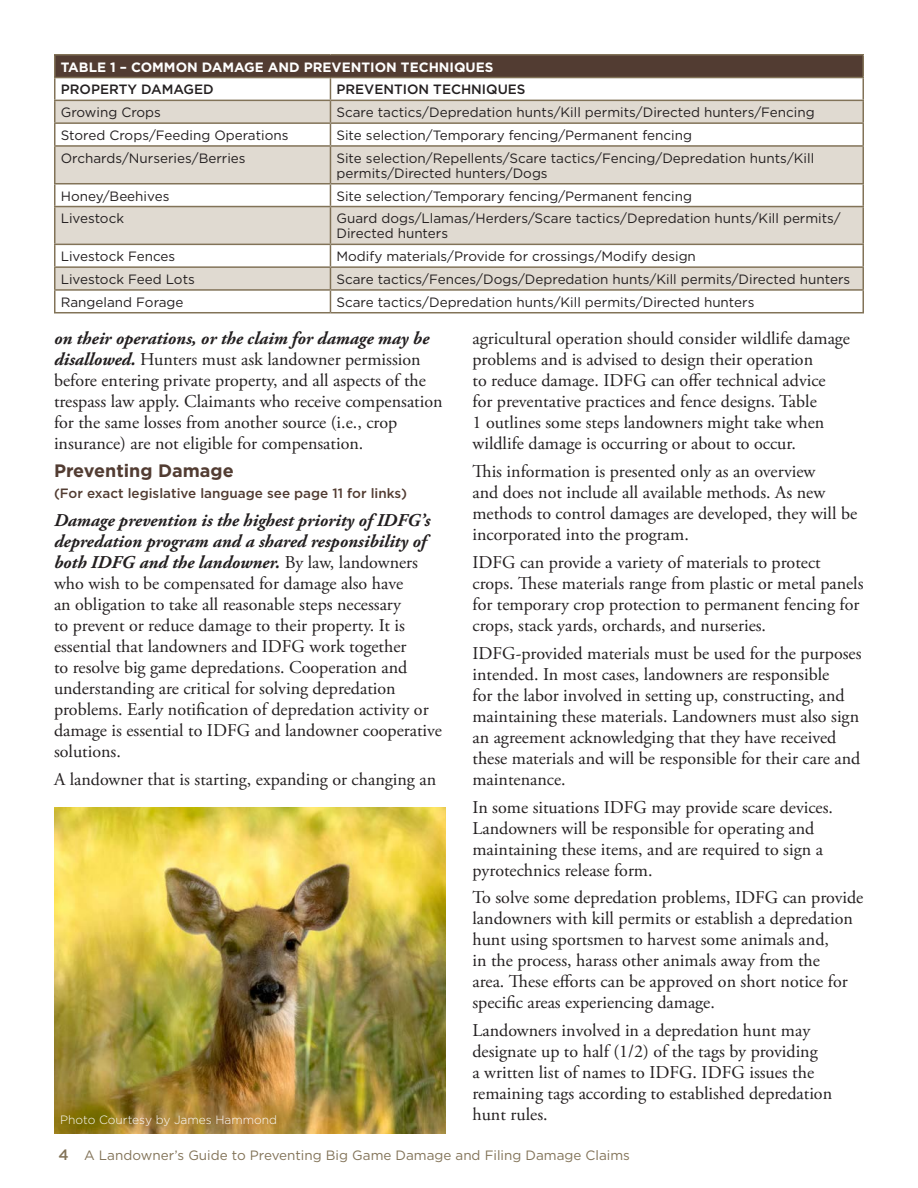
<style>
.page{position:relative;width:918px;height:1188px;background:#fff}
.page>*{position:absolute;margin:0;border:0;box-sizing:border-box;transform-origin:0 0}
.Body_Text{font:18px/21px "Adobe Garamond Pro";color:#231f20}
.SubHead{font:700 18px "Gotham";color:#523c32}
.t1{font:13.5px/15px "Gotham";color:#231f20}
.t2{font:13.5px "Gotham";color:#827358}
.SubHead-2{font:500 13.5px "Gotham";color:#523c32}
.t3{font:700 13.5px "Gotham";color:#fff}
.t4{font:500 13.5px "Gotham";color:#231f20}
.Photo_Cred{font:300 12px "Gotham";color:#fff}
.s1{font-weight:700;font-style:italic}
.s2{font-weight:500;font-size:15px}
</style>
<div class="page">
<div style="left:55px;top:55px;width:808px;height:23px;background:#523c32"></div>
<svg style="left:56px;top:101px;width:806px;height:188px;fill:#e0dad1"></svg>
<hr style="left:54px;top:78px;width:2px;height:22px;background:#827358">
<hr style="left:862px;top:78px;width:2px;height:22px;background:#827358">
<hr style="left:54px;top:100px;width:276px;height:1px;background:#827358">
<hr style="left:54px;top:101px;width:2px;height:21px;background:#827358">
<hr style="left:330px;top:100px;width:534px;height:1px;background:#827358">
<hr style="left:862px;top:101px;width:2px;height:21px;background:#827358">
<hr style="left:54px;top:122px;width:276px;height:2px;background:#827358">
<hr style="left:54px;top:124px;width:2px;height:21px;background:#827358">
<hr style="left:330px;top:122px;width:534px;height:2px;background:#827358">
<svg style="left:330px;top:78px;width:1px;height:67px"></svg>
<hr style="left:862px;top:124px;width:2px;height:21px;background:#827358">
<hr style="left:54px;top:145px;width:276px;height:2px;background:#827358">
<hr style="left:54px;top:147px;width:2px;height:36px;background:#827358">
<hr style="left:330px;top:145px;width:534px;height:2px;background:#827358">
<hr style="left:330px;top:147px;width:1px;height:36px;background:#827358">
<hr style="left:862px;top:147px;width:2px;height:36px;background:#827358">
<hr style="left:54px;top:183px;width:276px;height:1px;background:#827358">
<hr style="left:54px;top:184px;width:2px;height:22px;background:#827358">
<hr style="left:330px;top:183px;width:534px;height:1px;background:#827358">
<svg style="left:330px;top:184px;width:1px;height:22px"></svg>
<hr style="left:862px;top:184px;width:2px;height:22px;background:#827358">
<hr style="left:54px;top:206px;width:276px;height:1px;background:#827358">
<hr style="left:54px;top:207px;width:2px;height:37px;background:#827358">
<hr style="left:330px;top:206px;width:534px;height:1px;background:#827358">
<hr style="left:330px;top:207px;width:1px;height:37px;background:#827358">
<hr style="left:862px;top:207px;width:2px;height:37px;background:#827358">
<hr style="left:54px;top:244px;width:276px;height:1px;background:#827358">
<hr style="left:54px;top:245px;width:2px;height:21px;background:#827358">
<hr style="left:330px;top:244px;width:534px;height:1px;background:#827358">
<hr style="left:862px;top:245px;width:2px;height:21px;background:#827358">
<hr style="left:54px;top:266px;width:276px;height:2px;background:#827358">
<hr style="left:54px;top:268px;width:2px;height:21px;background:#827358">
<hr style="left:330px;top:266px;width:534px;height:2px;background:#827358">
<hr style="left:862px;top:268px;width:2px;height:21px;background:#827358">
<hr style="left:54px;top:289px;width:276px;height:2px;background:#827358">
<hr style="left:54px;top:291px;width:2px;height:21px;background:#827358">
<hr style="left:330px;top:289px;width:534px;height:2px;background:#827358">
<svg style="left:330px;top:245px;width:1px;height:67px"></svg>
<hr style="left:862px;top:291px;width:2px;height:21px;background:#827358">
<hr style="left:54px;top:312px;width:276px;height:1px;background:#827358">
<hr style="left:330px;top:312px;width:534px;height:1px;background:#827358">
<hr style="left:54px;top:54px;width:276px;height:2px;background:#827358">
<hr style="left:54px;top:55px;width:2px;height:22px;background:#827358">
<hr style="left:330px;top:54px;width:534px;height:2px;background:#827358">
<hr style="left:862px;top:55px;width:2px;height:22px;background:#827358">
<hr style="left:54px;top:77px;width:276px;height:1px;background:#827358">
<hr style="left:330px;top:77px;width:534px;height:1px;background:#827358">
<img style="left:54px;top:807px;width:392px;height:327px">
<p class="t3" style="left:61px;top:58px;width:434px">TABLE 1 – COMMON DAMAGE AND PREVENTION TECHNIQUES</p>
<p class="t4" style="left:61px;top:81px;width:155px">PROPERTY DAMAGED</p>
<p class="t4" style="left:336px;top:81px;width:191px">PREVENTION TECHNIQUES</p>
<p class="t1" style="left:61px;top:105px;width:102px">Growing Crops</p>
<p class="t1" style="left:336px;top:105px;width:480px">Scare tactics/Depredation hunts/Kill permits/Directed hunters/Fencing</p>
<p class="t1" style="left:61px;top:127px;width:229px">Stored Crops/Feeding Operations</p>
<p class="t1" style="left:336px;top:127px;width:357px">Site selection/Temporary fencing/Permanent fencing</p>
<p class="t1" style="left:61px;top:150px;width:186px">Orchards/Nurseries/Berries</p>
<p class="t1" style="left:336px;top:150px;width:479px">Site selection/Repellents/Scare tactics/Fencing/Depredation hunts/Kill permits/Directed hunters/Dogs</p>
<p class="t1" style="left:61px;top:188px;width:110px">Honey/Beehives</p>
<p class="t1" style="left:336px;top:188px;width:357px">Site selection/Temporary fencing/Permanent fencing</p>
<p class="t1" style="left:61px;top:211px;width:65px">Livestock</p>
<p class="t1" style="left:336px;top:211px;width:506px">Guard dogs/Llamas/Herders/Scare tactics/Depredation hunts/Kill permits/<br>Directed hunters</p>
<p class="t1" style="left:61px;top:249px;width:116px">Livestock Fences</p>
<p class="t1" style="left:336px;top:249px;width:361px">Modify materials/Provide for crossings/Modify design</p>
<p class="t1" style="left:61px;top:271px;width:136px">Livestock Feed Lots</p>
<p class="t1" style="left:336px;top:271px;width:515px">Scare tactics/Fences/Dogs/Depredation hunts/Kill permits/Directed hunters</p>
<p class="t1" style="left:61px;top:294px;width:124px">Rangeland Forage</p>
<p class="t1" style="left:336px;top:294px;width:419px">Scare tactics/Depredation hunts/Kill permits/Directed hunters</p>
<p class="Body_Text" style="left:54px;top:329px;width:390px"><span class="s1">on their operations, or the claim for damage may be disallowed.</span> Hunters must ask landowner permission before entering private property, and all aspects of the trespass law apply. Claimants who receive compensation for the same losses from another source (i.e., crop insurance) are not eligible for compensation.</p>
<p class="SubHead" style="left:54px;top:459px;width:181px">Preventing Damage</p>
<p class="SubHead-2" style="left:54px;top:485px;width:355px">(For exact legislative language see page 11 for links)</p>
<p class="Body_Text" style="left:54px;top:510px;width:390px"><span class="s1">Damage prevention is the highest priority of IDFG’s depredation program and a shared responsibility of both IDFG and the landowner.</span> By law, landowners who wish to be compensated for damage also have<br>an obligation to take all reasonable steps necessary<br>to prevent or reduce damage to their property. It is essential that landowners and IDFG work together<br>to resolve big game depredations. Cooperation and understanding are critical for solving depredation problems. Early notification of depredation activity or damage is essential to IDFG and landowner cooperative solutions.</p>
<p class="Body_Text" style="left:54px;top:769px;width:384px">A landowner that is starting, expanding or changing an</p>
<p class="Photo_Cred" style="left:60px;top:1112px;width:219px">Photo Courtesy by James Hammond</p>
<p class="Body_Text" style="left:472px;top:329px;width:379px">agricultural operation should consider wildlife damage problems and is advised to design their operation<br>to reduce damage. IDFG can offer technical advice for preventative practices and fence designs. Table<br>1 outlines some steps landowners might take when wildlife damage is occurring or about to occur.</p>
<p class="Body_Text" style="left:472px;top:462px;width:386px">This information is presented only as an overview<br>and does not include all available methods. As new methods to control damages are developed, they will be incorporated into the program.</p>
<p class="Body_Text" style="left:472px;top:552px;width:393px">IDFG can provide a variety of materials to protect crops. These materials range from plastic or metal panels for temporary crop protection to permanent fencing for crops, stack yards, orchards, and nurseries.</p>
<p class="Body_Text" style="left:472px;top:643px;width:391px">IDFG-provided materials must be used for the purposes intended. In most cases, landowners are responsible<br>for the labor involved in setting up, constructing, and maintaining these materials. Landowners must also sign an agreement acknowledging that they have received these materials and will be responsible for their care and maintenance.</p>
<p class="Body_Text" style="left:472px;top:797px;width:362px">In some situations IDFG may provide scare devices.<br>Landowners will be responsible for operating and maintaining these items, and are required to sign a pyrotechnics release form.</p>
<p class="Body_Text" style="left:472px;top:888px;width:392px">To solve some depredation problems, IDFG can provide landowners with kill permits or establish a depredation hunt using sportsmen to harvest some animals and,<br>in the process, harass other animals away from the<br>area. These efforts can be approved on short notice for specific areas experiencing damage.</p>
<p class="Body_Text" style="left:472px;top:1021px;width:361px">Landowners involved in a depredation hunt may designate up to half (1/2) of the tags by providing<br>a written list of names to IDFG. IDFG issues the remaining tags according to established depredation hunt rules.</p>
<p class="t2" style="left:59px;top:1146px;width:573px"><span class="s2">4</span> A Landowner’s Guide to Preventing Big Game Damage and Filing Damage Claims</p>
</div>
